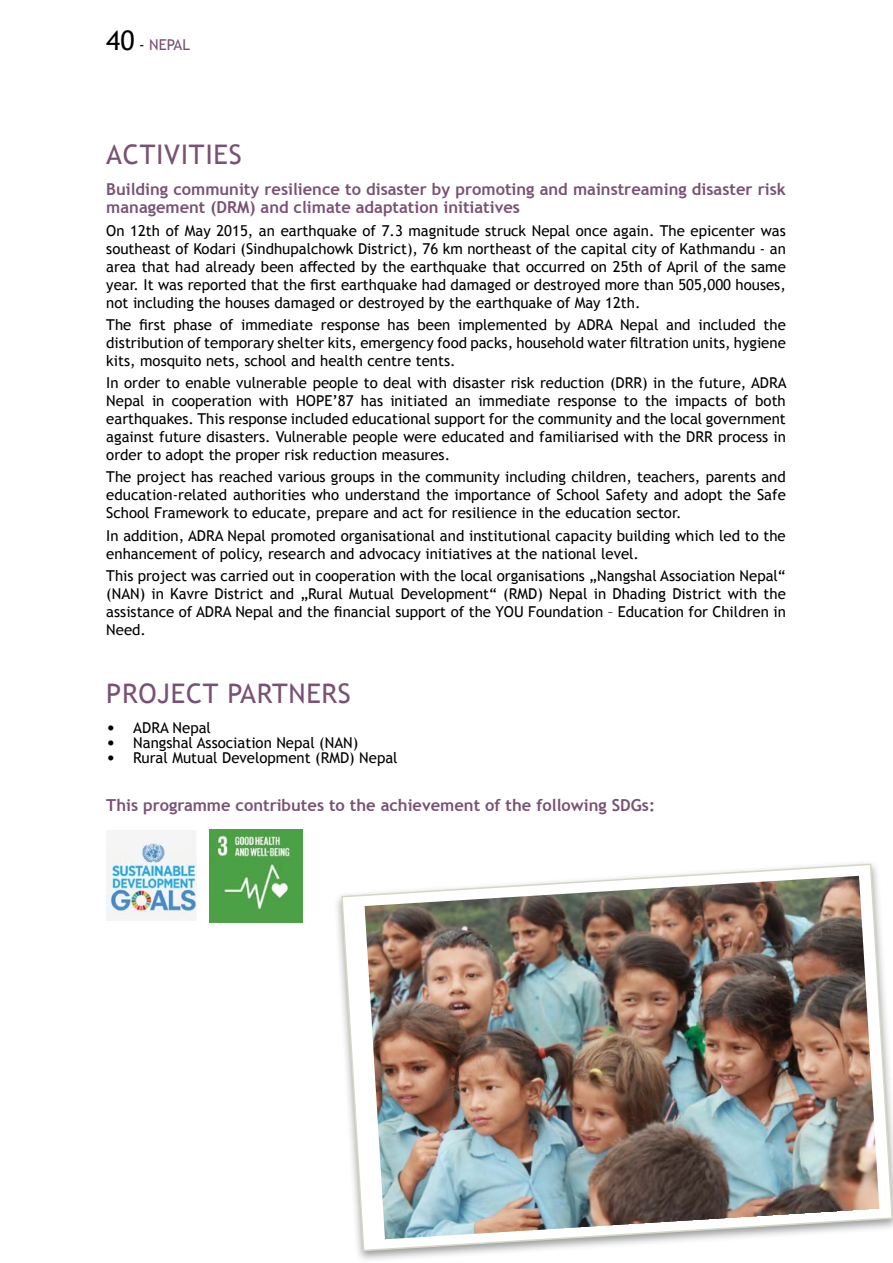
<style>
.page{position:relative;width:893px;height:1263px;background:#fff}
.page>*{position:absolute;margin:0;border:0;box-sizing:border-box;transform-origin:0 0}
.t1{font:27px "Trebuchet MS";letter-spacing:.025em;color:#795273}
.t2{font:700 16.5px/18px "Trebuchet MS";color:#795273}
.t3{font:15px/18px "Trebuchet MS";color:#000;text-align:justify}
.t4{font:15px "Trebuchet MS";color:#795273}
.s1{font-size:27px;color:#000}
.s2{color:#000}
.s3{font-size:18px}
</style>
<div class="page">
<img style="left:106px;top:831px;width:91px;height:89px">
<img style="left:209px;top:830px;width:93px;height:93px">
<div style="left:333px;top:860px;width:560px;height:403px;background:#757779;opacity:.75"></div>
<svg style="left:340px;top:863px;width:553px;height:389px"></svg>
<img style="left:365px;top:876px;width:514px;height:363px">
<p class="t4" style="left:106px;top:35px;width:85px"><span class="s1">40</span> <span class="s2">-</span> NEPAL</p>
<h1 class="t1" style="left:106px;top:138px;width:137px">ACTIVITIES</h1>
<p class="t2" style="left:106px;top:180px;width:681px">Building community resilience to disaster by promoting and mainstreaming disaster risk management (DRM) and climate adaptation initiatives</p>
<p class="t3" style="left:106px;top:221px;width:681px">On 12th of May 2015, an earthquake of 7.3 magnitude struck Nepal once again. The epicenter was southeast of Kodari (Sindhupalchowk District), 76 km northeast of the capital city of Kathmandu - an area that had already been affected by the earthquake that occurred on 25th of April of the same year. It was reported that the first earthquake had damaged or destroyed more than 505,000 houses, not including the houses damaged or destroyed by the earthquake of May 12th.</p>
<p class="t3" style="left:106px;top:315px;width:681px">The first phase of immediate response has been implemented by ADRA Nepal and included the distribution of temporary shelter kits, emergency food packs, household water filtration units, hygiene kits, mosquito nets, school and health centre tents.</p>
<p class="t3" style="left:106px;top:374px;width:682px">In order to enable vulnerable people to deal with disaster risk reduction (DRR) in the future, ADRA Nepal in cooperation with HOPE’87 has initiated an immediate response to the impacts of both earthquakes. This response included educational support for the community and the local government against future disasters. Vulnerable people were educated and familiarised with the DRR process in order to adopt the proper risk reduction measures.</p>
<p class="t3" style="left:106px;top:468px;width:681px">The project has reached various groups in the community including children, teachers, parents and education-related authorities who understand the importance of School Safety and adopt the Safe School Framework to educate, prepare and act for resilience in the education sector.</p>
<p class="t3" style="left:106px;top:526px;width:681px">In addition, ADRA Nepal promoted organisational and institutional capacity building which led to the enhancement of policy, research and advocacy initiatives at the national level.</p>
<p class="t3" style="left:106px;top:566px;width:681px">This project was carried out in cooperation with the local organisations „Nangshal Association Nepal“ (NAN) in Kavre District and „Rural Mutual Development“ (RMD) Nepal in Dhading District with the assistance of ADRA Nepal and the financial support of the YOU Foundation – Education for Children in Need.</p>
<h1 class="t1" style="left:106px;top:677px;width:246px">PROJECT PARTNERS</h1>
<p class="t3" style="left:106px;top:719px;width:106px"><span class="s3">•</span> ADRA Nepal</p>
<p class="t3" style="left:106px;top:734px;width:253px"><span class="s3">•</span> Nangshal Association Nepal (NAN)</p>
<p class="t3" style="left:106px;top:749px;width:293px"><span class="s3">•</span> Rural Mutual Development (RMD) Nepal</p>
<p class="t2" style="left:106px;top:796px;width:550px">This programme contributes to the achievement of the following SDGs:</p>
</div>
